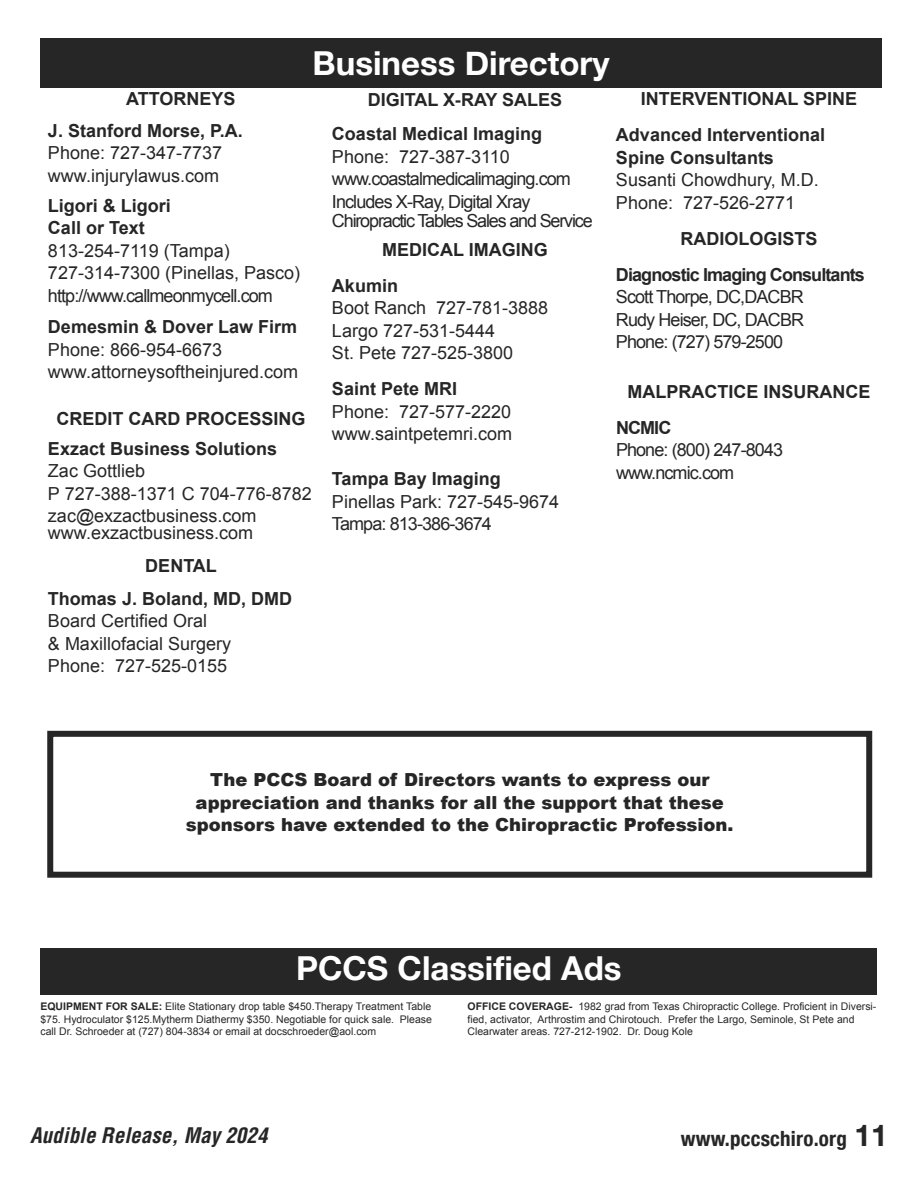
<style>
.page{position:relative;width:918px;height:1188px;background:#fff}
.page>*{position:absolute;margin:0;border:0;box-sizing:border-box;transform-origin:0 0}
.t1{font:700 33px "Helvetica Neue";color:#fff}
.t2{font:italic 700 condensed 21px "Helvetica";letter-spacing:.005em;color:#272627}
.t3{font:700 condensed 21px "Helvetica Neue";letter-spacing:.01em;color:#272627}
.t4{font:18px/22.5px "Arial";color:#272627}
.t5{font:700 18px/36px "Arial";color:#272627}
.t6{font:900 18px/22.5px "Arial";color:#272627;text-align:center}
.t7{font:18px/22.5px "Arial";letter-spacing:-.05em;color:#272627}
.t8{font:700 18px/36px "Arial";letter-spacing:-.05em;color:#272627}
.t9{font:18px "Arial";letter-spacing:-.065em;color:#272627}
.t10{font:10.5px/12.6px "Arial";color:#272627;text-align:justify}
.s1{font-weight:700}
.s2{font-stretch:normal;font-size:30px}
</style>
<div class="page">
<div style="left:40px;top:38px;width:842px;height:49px;background:#272627"></div>
<div style="left:47px;top:731px;width:825px;height:147px;border:6px solid #272627"></div>
<div style="left:40px;top:949px;width:837px;height:46px;background:#272627"></div>
<h1 class="t1" style="left:313px;top:43px;width:298px">Business Directory</h1>
<p class="t5" style="left:48px;top:83px;width:196px;line-height:31.5px;text-indent:78px">ATTORNEYS<br>J. Stanford Morse, P.A.</p>
<p class="t4" style="left:48px;top:142px;width:176px">Phone: 727-347-7737 www.injurylawus.com</p>
<p class="t5" style="left:48px;top:194px;width:124px;line-height:22.5px">Ligori &amp; Ligori<br>Call or Text</p>
<p class="t4" style="left:48px;top:239px;width:254px">813-254-7119 (Tampa)<br>727-314-7300 (Pinellas, Pasco) http://www.callmeonmycell.com</p>
<p class="t5" style="left:48px;top:309px;width:251px">Demesmin &amp; Dover Law Firm</p>
<p class="t4" style="left:48px;top:338px;width:252px">Phone: 866-954-6673 www.attorneysoftheinjured.com</p>
<p class="t5" style="left:48px;top:404px;width:259px;line-height:30px;text-indent:8px">CREDIT CARD PROCESSING<br>Exzact Business Solutions</p>
<p class="t4" style="left:48px;top:460px;width:265px">Zac Gottlieb<br>P 727-388-1371 C 704-776-8782 zac@exzactbusiness.com</p>
<p class="t4" style="left:48px;top:521px;width:207px">www.exzactbusiness.com</p>
<p class="t5" style="left:48px;top:549px;width:246px;line-height:33px;text-indent:97px">DENTAL<br>Thomas J. Boland, MD, DMD</p>
<p class="t4" style="left:48px;top:610px;width:185px">Board Certified Oral<br>&amp; Maxillofacial Surgery<br>Phone: 727-525-0155</p>
<p class="t5" style="left:332px;top:82px;width:232px;line-height:34.5px;text-indent:36px">DIGITAL X-RAY SALES<br>Coastal Medical Imaging</p>
<p class="t7" style="left:332px;top:145px;width:240px">Phone: 727-387-3110 www.coastalmedicalimaging.com<br>Includes X-Ray, Digital Xray</p>
<p class="t9" style="left:332px;top:211px;width:262px">Chiropractic Tables Sales and Service</p>
<p class="t5" style="left:332px;top:231px;width:217px;text-indent:50px">MEDICAL IMAGING<br>Akumin</p>
<p class="t4" style="left:332px;top:297px;width:218px">Boot Ranch 727-781-3888<br>Largo 727-531-5444<br>St. Pete 727-525-3800</p>
<p class="t5" style="left:332px;top:371px;width:127px">Saint Pete MRI</p>
<p class="t4" style="left:332px;top:400px;width:182px">Phone: 727-577-2220 www.saintpetemri.com</p>
<p class="t5" style="left:332px;top:461px;width:170px">Tampa Bay Imaging</p>
<p class="t4" style="left:332px;top:490px;width:229px">Pinellas Park: 727-545-9674<br>Tampa: 813-386-3674</p>
<p class="t5" style="left:616px;top:81px;width:243px;text-indent:25px">INTERVENTIONAL SPINE<br>Advanced Interventional</p>
<p class="t5" style="left:616px;top:140px;width:160px">Spine Consultants</p>
<p class="t4" style="left:616px;top:169px;width:204px">Susanti Chowdhury, M.D.<br>Phone: 727-526-2771</p>
<p class="t8" style="left:616px;top:221px;width:250px;text-indent:64px">RADIOLOGISTS<br>Diagnostic Imaging Consultants</p>
<p class="t4" style="left:616px;top:286px;width:190px;text-align:justify">Scott Thorpe, DC,DACBR Rudy Heiser, DC, DACBR Phone: (727) 579-2500</p>
<p class="t5" style="left:616px;top:374px;width:256px;text-indent:11px">MALPRACTICE INSURANCE<br>NCMIC</p>
<p class="t7" style="left:616px;top:439px;width:169px">Phone: (800) 247-8043 www.ncmic.com</p>
<p class="t6" style="left:186px;top:768px;width:549px">The PCCS Board of Directors wants to express our appreciation and thanks for all the support that these sponsors have extended to the Chiropractic Profession.</p>
<h1 class="t1" style="left:296px;top:948px;width:327px">PCCS Classified Ads</h1>
<p class="t10" style="left:40px;top:1000px;width:393px"><span class="s1">EQUIPMENT FOR SALE:</span> Elite Stationary drop table $450.Therapy Treatment Table $75. Hydroculator $125.Mytherm Diathermy $350. Negotiable for quick sale. Please call Dr. Schroeder at (727) 804-3834 or email at docschroeder@aol.com</p>
<p class="t10" style="left:468px;top:1000px;width:410px;text-align:left"><span class="s1">OFFICE COVERAGE-</span> 1982 grad from Texas Chiropractic College. Proficient in Diversi&shy;fied, activator, Arthrostim and Chirotouch. Prefer the Largo, Seminole, St Pete and<br>Clearwater areas. 727-212-1902. Dr. Doug Kole</p>
<p class="t2" style="left:30px;top:1123px;width:239px">Audible Release, May 2024</p>
<p class="t3" style="left:681px;top:1125px;width:209px">www.pccschiro.org <span class="s2">11</span></p>
</div>
